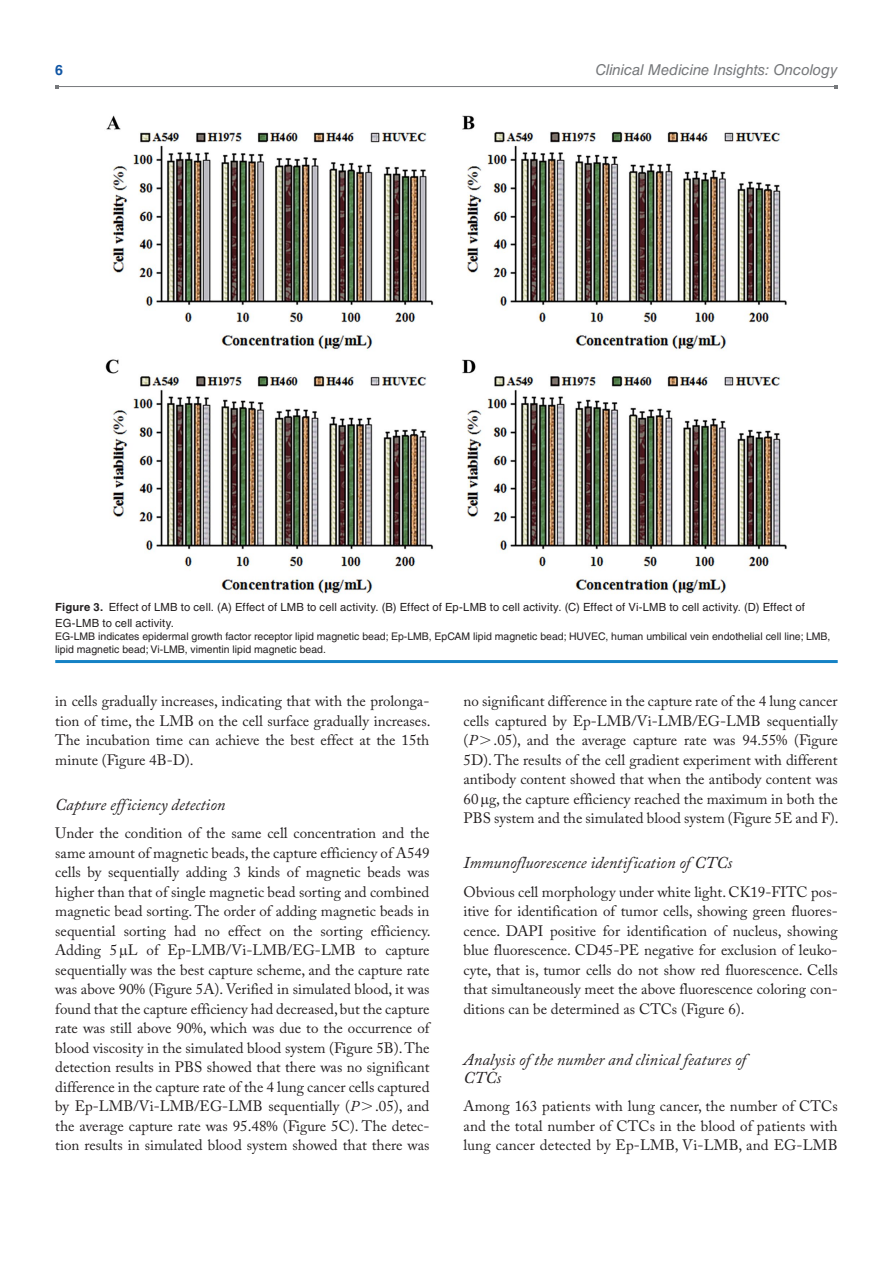
<style>
.page{position:relative;width:893px;height:1263px;background:#fff}
.page>*{position:absolute;margin:0;border:0;box-sizing:border-box;transform-origin:0 0}
.t1{font:italic 16.5px/18px "Adobe Caslon Pro";color:#231f20}
.t2{font:15px/19.5px "Adobe Caslon Pro";color:#231f20;text-align:justify}
.t3{font:italic 15px "Helvetica LT Std";letter-spacing:-.005em;color:#76787b}
.t4{font:700 14.25px "Helvetica LT Std";color:#1055a4}
.t5{font:11.25px/16.5px "Helvetica LT Std";letter-spacing:.015em;color:#231f20}
.t6{font:10.5px/12.8px "Helvetica LT Std";color:#231f20}
.s1{font-weight:700}
.s2{font-style:italic}
</style>
<div class="page">
<hr style="left:57px;top:86px;width:779px;height:1px;background:#76787b">
<hr style="left:55px;top:660px;width:783px;height:3px;background:#1582c5">
<img style="left:105px;top:115px;width:682px;height:479px">
<p class="t4" style="left:55px;top:61px;width:9px">6</p>
<p class="t3" style="left:595px;top:61px;width:244px">Clinical Medicine Insights: Oncology</p>
<p class="t5" style="left:55px;top:598px;width:751px"><span class="s1">Figure 3.</span> Effect of LMB to cell. (A) Effect of LMB to cell activity. (B) Effect of Ep-LMB to cell activity. (C) Effect of Vi-LMB to cell activity. (D) Effect of<br>EG-LMB to cell activity.</p>
<p class="t6" style="left:55px;top:630px;width:776px">EG-LMB indicates epidermal growth factor receptor lipid magnetic bead; Ep-LMB, EpCAM lipid magnetic bead; HUVEC, human umbilical vein endothelial cell line; LMB, lipid magnetic bead; Vi-LMB, vimentin lipid magnetic bead.</p>
<p class="t2" style="left:55px;top:691px;width:377px">in cells gradually increases, indicating that with the prolonga&shy;tion of time, the LMB on the cell surface gradually increases.<br>The incubation time can achieve the best effect at the 15th minute (Figure 4B-D).</p>
<p class="t1" style="left:55px;top:795px;width:172px">Capture efficiency detection</p>
<p class="t2" style="left:55px;top:823px;width:377px">Under the condition of the same cell concentration and the same amount of magnetic beads, the capture efficiency of A549 cells by sequentially adding 3 kinds of magnetic beads was higher than that of single magnetic bead sorting and combined magnetic bead sorting. The order of adding magnetic beads in sequential sorting had no effect on the sorting efficiency.<br>Adding 5 L of Ep-LMB/Vi-LMB/EG-LMB to capture sequentially was the best capture scheme, and the capture rate was above 90% (Figure 5A). Verified in simulated blood, it was found that the capture efficiency had decreased, but the capture rate was still above 90%, which was due to the occurrence of blood viscosity in the simulated blood system (Figure 5B). The detection results in PBS showed that there was no significant difference in the capture rate of the 4 lung cancer cells captured by Ep-LMB/Vi-LMB/EG-LMB sequentially (<span class="s2">P</span> .05), and the average capture rate was 95.48% (Figure 5C). The detec&shy;tion results in simulated blood system showed that there was</p>
<p class="t2" style="left:463px;top:691px;width:377px">no significant difference in the capture rate of the 4 lung cancer cells captured by Ep-LMB/Vi-LMB/EG-LMB sequentially (<span class="s2">P</span> .05), and the average capture rate was 94.55% (Figure 5D). The results of the cell gradient experiment with different antibody content showed that when the antibody content was 60 g, the capture efficiency reached the maximum in both the PBS system and the simulated blood system (Figure 5E and F).</p>
<p class="t1" style="left:463px;top:853px;width:270px">Immunofluorescence identification of CTCs</p>
<p class="t2" style="left:463px;top:882px;width:376px">Obvious cell morphology under white light. CK19-FITC pos&shy;itive for identification of tumor cells, showing green fluores&shy;cence. DAPI positive for identification of nucleus, showing blue fluorescence. CD45-PE negative for exclusion of leuko&shy;cyte, that is, tumor cells do not show red fluorescence. Cells that simultaneously meet the above fluorescence coloring con&shy;ditions can be determined as CTCs (Figure 6).</p>
<p class="t1" style="left:463px;top:1050px;width:284px">Analysis of the number and clinical features of<br>CTCs</p>
<p class="t2" style="left:463px;top:1096px;width:376px">Among 163 patients with lung cancer, the number of CTCs and the total number of CTCs in the blood of patients with lung cancer detected by Ep-LMB, Vi-LMB, and EG-LMB</p>
</div>
